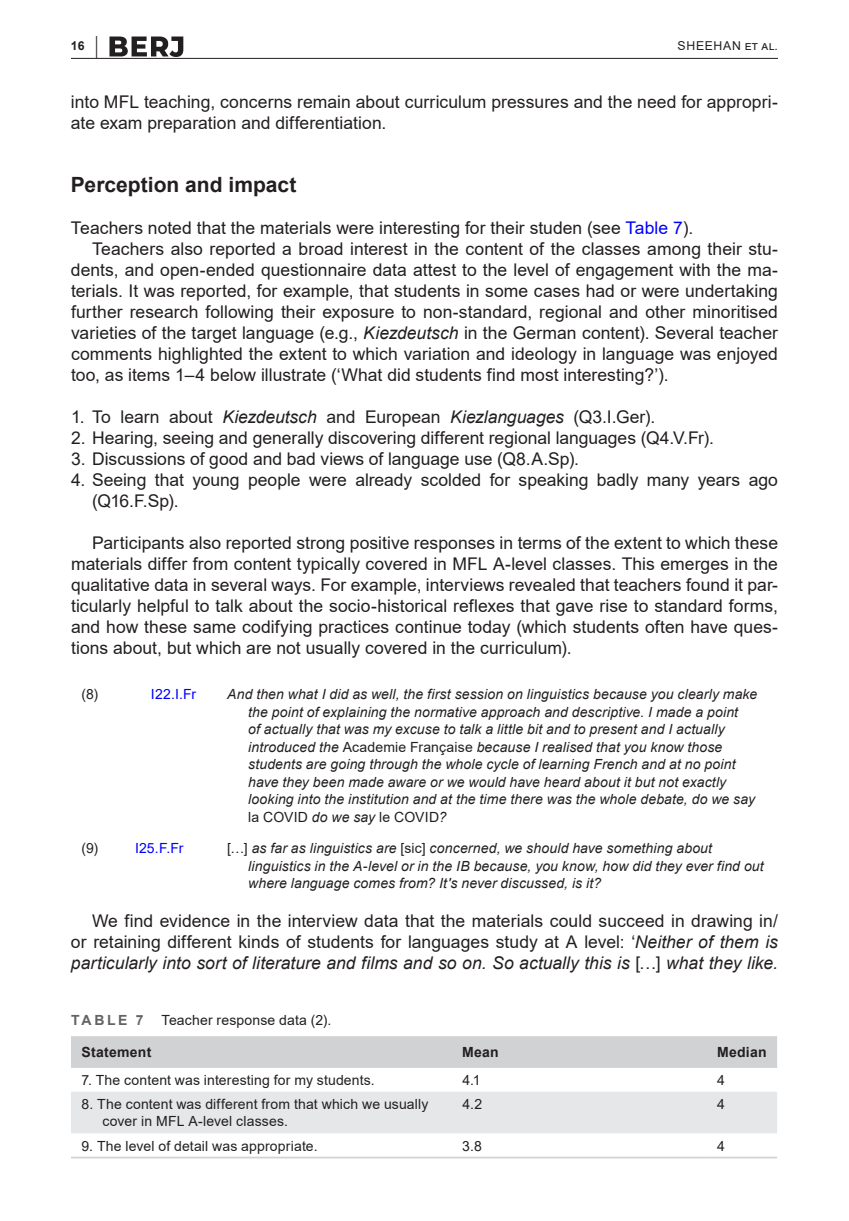
<style>
.page{position:relative;width:849px;height:1221px;background:#fff}
.page>*{position:absolute;margin:0;border:0;box-sizing:border-box;transform-origin:0 0}
.t1{font:700 21px "Arial";color:#231f20}
.t2{font:17.5px/21px "Arial";color:#231f20}
.t3{font:italic 14px/17.5px "Arial";letter-spacing:.01em;color:#231f20}
.t4{font:14px/17.5px "Arial";letter-spacing:.01em;color:#231f20}
.t5{font:700 14px "Arial";letter-spacing:.02em;color:#231f20}
.t6{font:14px "Arial";letter-spacing:.01em;color:#00f}
.t7{font:700 14px "Arial";letter-spacing:.185em;color:#636366}
.t8{font:12.25px "Arial";letter-spacing:.05em;color:#231f20}
.t9{font:700 12.25px "Arial";color:#231f20}
.s1{font-size:23.62px}
.s2{color:#00f}
.s3{font-style:italic}
.s4{font-style:normal}
</style>
<div class="page">
<hr style="left:71px;top:58px;width:706px;height:1px;background:#231f20">
<img style="left:109px;top:37px;width:75px;height:20px">
<div style="left:71px;top:1036px;width:705px;height:31px;background:#d1d2d4"></div>
<div style="left:71px;top:1092px;width:705px;height:41px;background:#e6e7e9"></div>
<hr style="left:71px;top:1156px;width:380px;height:2px;background:#d1d2d4">
<hr style="left:451px;top:1156px;width:255px;height:2px;background:#d1d2d4">
<hr style="left:706px;top:1156px;width:70px;height:2px;background:#d1d2d4">
<p class="t9" style="left:71px;top:37px;width:28px">16 <span class="s1">|</span></p>
<p class="t8" style="left:677px;top:37px;width:102px">SHEEHAN et al.</p>
<p class="t2" style="left:71px;top:91px;width:708px">into MFL teaching, concerns remain about curriculum pressures and the need for appropri&shy;ate exam preparation and differentiation.</p>
<p class="t1" style="left:71px;top:170px;width:227px">Perception and impact</p>
<p class="t2" style="left:71px;top:217px;width:623px">Teachers noted that the materials were interesting for their studen (see <span class="s2">Table 7</span>).</p>
<p class="t2" style="left:92px;top:238px;width:687px">Teachers also reported a broad interest in the content of the classes among their stu-</p>
<p class="t2" style="left:71px;top:259px;width:708px">dents, and open-ended questionnaire data attest to the level of engagement with the ma-</p>
<p class="t2" style="left:71px;top:280px;width:708px">terials. It was reported, for example, that students in some cases had or were undertaking</p>
<p class="t2" style="left:71px;top:301px;width:708px">further research following their exposure to non-standard, regional and other minoritised</p>
<p class="t2" style="left:71px;top:322px;width:708px">varieties of the target language (e.g., <span class="s3">Kiezdeutsch</span> in the German content). Several teacher</p>
<p class="t2" style="left:71px;top:343px;width:708px">comments highlighted the extent to which variation and ideology in language was enjoyed</p>
<p class="t2" style="left:71px;top:364px;width:599px">too, as items 1–4 below illustrate (‘What did students find most interesting?’).</p>
<p class="t2" style="left:71px;top:406px;width:585px">1. To learn about <span class="s3">Kiezdeutsch</span> and European <span class="s3">Kiezlanguages</span> (Q3.I.Ger).</p>
<p class="t2" style="left:71px;top:427px;width:644px">2. Hearing, seeing and generally discovering different regional languages (Q4.V.Fr).</p>
<p class="t2" style="left:71px;top:448px;width:509px">3. Discussions of good and bad views of language use (Q8.A.Sp).</p>
<p class="t2" style="left:92px;top:469px;width:687px;text-indent:-21px">4. Seeing that young people were already scolded for speaking badly many years ago (Q16.F.Sp).</p>
<p class="t2" style="left:71px;top:532px;width:708px;text-align:justify;text-indent:21px">Participants also reported strong positive responses in terms of the extent to which these materials differ from content typically covered in MFL A-level classes. This emerges in the qualitative data in several ways. For example, interviews revealed that teachers found it par&shy;ticularly helpful to talk about the socio-historical reflexes that gave rise to standard forms, and how these same codifying practices continue today (which students often have ques&shy;tions about, but which are not usually covered in the curriculum).</p>
<p class="t4" style="left:81px;top:685px;width:18px">(8)</p>
<p class="t6" style="left:151px;top:684px;width:47px">I22.I.Fr</p>
<p class="t3" style="left:248px;top:686px;width:510px;text-indent:-21px">And then what I did as well, the first session on linguistics because you clearly make the point of explaining the normative approach and descriptive. I made a point<br>of actually that was my excuse to talk a little bit and to present and I actually introduced the <span class="s4">Academie Française</span> because I realised that you know those students are going through the whole cycle of learning French and at no point have they been made aware or we would have heard about it but not exactly looking into the institution and at the time there was the whole debate, do we say <span class="s4">la COVID</span> do we say <span class="s4">le COVID</span>?</p>
<p class="t4" style="left:81px;top:839px;width:18px">(9)</p>
<p class="t6" style="left:135px;top:838px;width:50px">I25.F.Fr</p>
<p class="t3" style="left:248px;top:839px;width:517px;text-indent:-21px"><span class="s4">[…]</span> as far as linguistics are <span class="s4">[sic]</span> concerned, we should have something about linguistics in the A-level or in the IB because, you know, how did they ever find out where language comes from? It's never discussed, is it?</p>
<p class="t2" style="left:71px;top:910px;width:708px;text-align:justify;text-indent:21px">We find evidence in the interview data that the materials could succeed in drawing in/ or retaining different kinds of students for languages study at A level: ‘<span class="s3">Neither of them is particularly into sort of literature and films and so on. So actually this is</span> […] <span class="s3">what they like.</span></p>
<p class="t7" style="left:71px;top:1009px;width:74px">TABLE 7</p>
<p class="t4" style="left:161px;top:1010px;width:171px">Teacher response data (2).</p>
<p class="t5" style="left:81px;top:1042px;width:71px">Statement</p>
<p class="t5" style="left:462px;top:1042px;width:38px">Mean</p>
<p class="t5" style="left:716px;top:1042px;width:51px">Median</p>
<p class="t4" style="left:81px;top:1070px;width:295px">7. The content was interesting for my students.</p>
<p class="t4" style="left:462px;top:1070px;width:20px">4.1</p>
<p class="t4" style="left:716px;top:1070px;width:9px">4</p>
<p class="t4" style="left:102px;top:1094px;width:327px;text-indent:-21px">8. The content was different from that which we usually cover in MFL A-level classes.</p>
<p class="t4" style="left:462px;top:1094px;width:21px">4.2</p>
<p class="t4" style="left:716px;top:1094px;width:9px">4</p>
<p class="t4" style="left:81px;top:1136px;width:237px">9. The level of detail was appropriate.</p>
<p class="t4" style="left:462px;top:1136px;width:21px">3.8</p>
<p class="t4" style="left:716px;top:1136px;width:9px">4</p>
</div>
